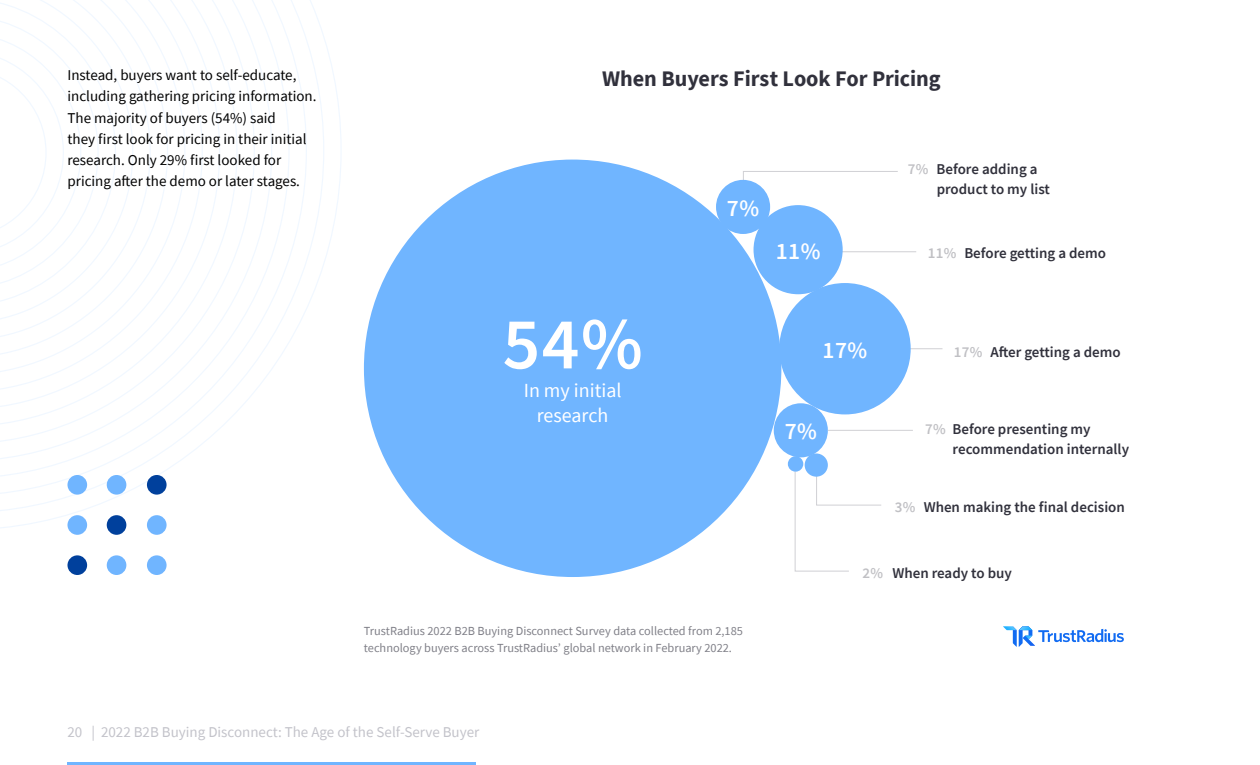
<style>
.page{position:relative;width:1260px;height:765px;background:#fff}
.page>*{position:absolute;margin:0;border:0;box-sizing:border-box;transform-origin:0 0}
.t1{font:600 73.5px "Source Sans Pro";color:#fff}
.t2{font:600 23.5px "Source Sans Pro";color:#fff}
.t3{font:700 22.25px "Source Sans Pro";color:#31313c}
.t4{font:20px/25px "Source Sans Pro";color:#fff;text-align:center}
.t5{font:15px/21.2px "Source Sans Pro";color:#000}
.t6{font:600 15px/20px "Source Sans Pro";color:#31313c}
.t7{font:15px "Source Sans Pro";color:#c3c3ca}
.t8{font:12.38px/17.2px "Source Sans Pro";color:#808088}
.s1{color:#c0c0c4}
</style>
<div class="page">
<svg style="left:0;top:0;width:341px;height:531px"></svg>
<div style="left:67px;top:475px;width:20px;height:20px;background:#70b5ff;border-radius:50%"></div>
<div style="left:107px;top:475px;width:19px;height:20px;background:#70b5ff;border-radius:50%"></div>
<div style="left:147px;top:475px;width:20px;height:20px;background:#00409c;border-radius:50%"></div>
<div style="left:67px;top:515px;width:20px;height:20px;background:#70b5ff;border-radius:50%"></div>
<div style="left:107px;top:515px;width:19px;height:20px;background:#00409c;border-radius:50%"></div>
<div style="left:147px;top:515px;width:20px;height:20px;background:#70b5ff;border-radius:50%"></div>
<div style="left:67px;top:555px;width:20px;height:20px;background:#00409c;border-radius:50%"></div>
<div style="left:107px;top:555px;width:19px;height:20px;background:#70b5ff;border-radius:50%"></div>
<div style="left:147px;top:555px;width:20px;height:20px;background:#70b5ff;border-radius:50%"></div>
<hr style="left:891px;top:348px;width:51px;height:1px;background:#d0d0d4">
<svg style="left:363px;top:159px;width:419px;height:418px;fill:#70b5ff"></svg>
<div style="left:774px;top:403px;width:54px;height:54px;background:#70b5ff;border-radius:50%"></div>
<div style="left:779px;top:283px;width:132px;height:132px;background:#70b5ff;border-radius:50%"></div>
<hr style="left:812px;top:251px;width:104px;height:1px;background:#d0d0d4">
<hr style="left:828px;top:430px;width:85px;height:1px;background:#d0d0d4">
<svg style="left:795px;top:471px;width:86px;height:101px"></svg>
<svg style="left:743px;top:171px;width:155px;height:19px"></svg>
<svg style="left:1003px;top:626px;width:121px;height:21px"></svg>
<div style="left:753px;top:205px;width:90px;height:89px;background:#70b5ff;border-radius:50%"></div>
<div style="left:716px;top:180px;width:54px;height:54px;background:#70b5ff;border-radius:50%"></div>
<div style="left:788px;top:456px;width:15px;height:16px;background:#70b5ff;border-radius:50%"></div>
<div style="left:805px;top:453px;width:23px;height:24px;background:#70b5ff;border-radius:50%"></div>
<hr style="left:68px;top:762px;width:408px;height:3px;background:#70b5ff">
<p class="t5" style="left:68px;top:64px;width:251px">Instead, buyers want to self-educate, including gathering pricing information.<br>The majority of buyers (54%) said<br>they first look for pricing in their initial research. Only 29% first looked for pricing after the demo or later stages.</p>
<h3 class="t3" style="left:602px;top:63px;width:340px">When Buyers First Look For Pricing</h3>
<p class="t6" style="left:937px;top:159px;width:115px;text-indent:-29px"><span class="s1">7%</span> Before adding a product to my list</p>
<h2 class="t2" style="left:727px;top:193px;width:34px">7%</h2>
<h2 class="t2" style="left:776px;top:235px;width:46px">11%</h2>
<p class="t6" style="left:928px;top:243px;width:180px"><span class="s1">11%</span> Before getting a demo</p>
<h1 class="t1" style="left:503px;top:296px;width:142px">54%</h1>
<h3 class="t4" style="left:524px;top:378px;width:99px">In my initial research</h3>
<p class="t8" style="left:364px;top:622px;width:381px">TrustRadius 2022 B2B Buying Disconnect Survey data collected from 2,185 technology buyers across TrustRadius’ global network in February 2022.</p>
<h2 class="t2" style="left:823px;top:334px;width:46px">17%</h2>
<p class="t6" style="left:954px;top:342px;width:168px"><span class="s1">17%</span> After getting a demo</p>
<h2 class="t2" style="left:785px;top:416px;width:34px">7%</h2>
<p class="t6" style="left:953px;top:419px;width:178px;text-indent:-27px"><span class="s1">7%</span> Before presenting my recommendation internally</p>
<p class="t6" style="left:895px;top:497px;width:231px"><span class="s1">3%</span> When making the final decision</p>
<p class="t6" style="left:863px;top:563px;width:151px"><span class="s1">2%</span> When ready to buy</p>
<p class="t7" style="left:68px;top:722px;width:413px">20 | 2022 B2B Buying Disconnect: The Age of the Self-Serve Buyer</p>
</div>
